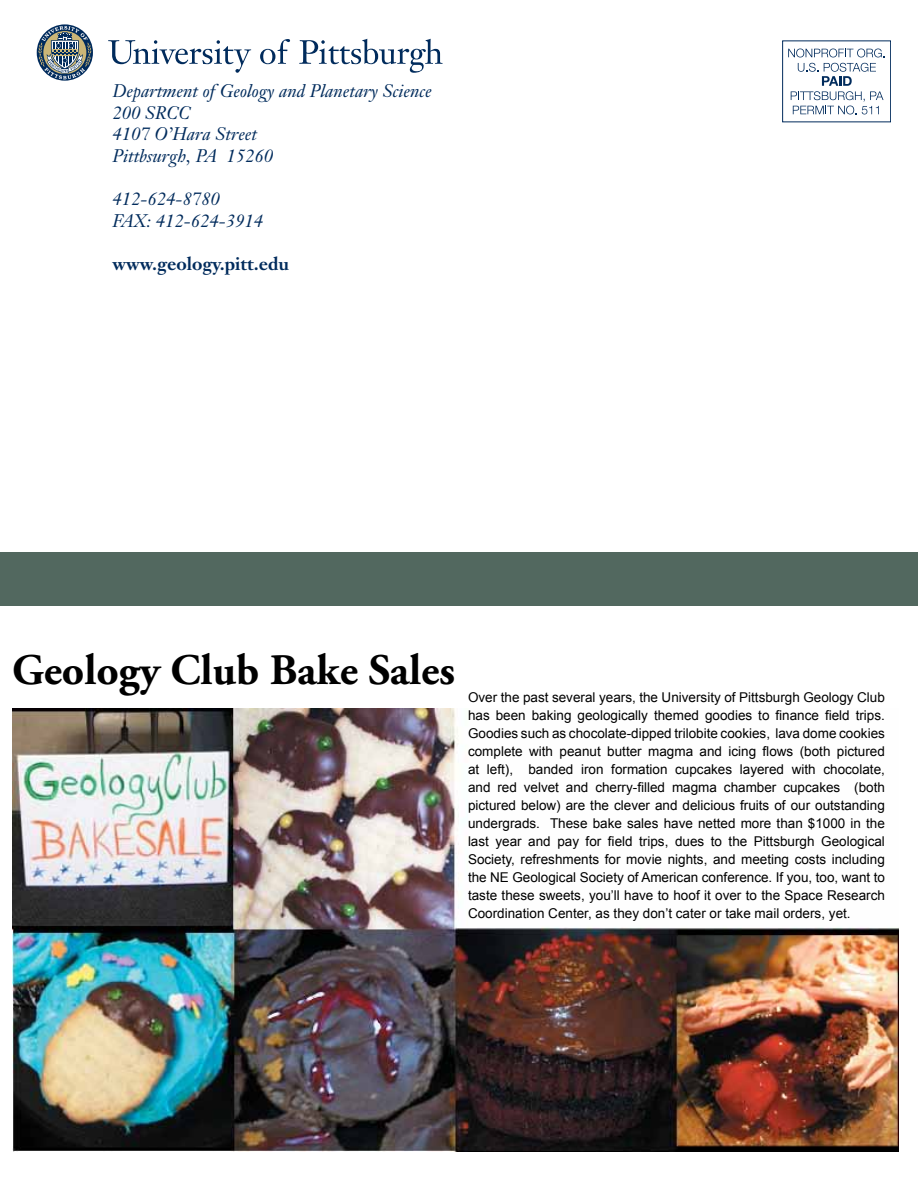
<style>
.page{position:relative;width:918px;height:1188px;background:#fff}
.page>*{position:absolute;margin:0;border:0;box-sizing:border-box;transform-origin:0 0}
.t1{font:700 43.5px "Adobe Garamond Pro";color:#000}
.t2{font:italic 18px/21.6px "Janson Text";color:#002b5c}
.t3{font:700 18px "Janson Text";color:#002b5c}
.t4{font:13.5px/18px "Arial";color:#000;text-align:justify}
</style>
<div class="page">
<div style="left:0;top:552px;width:918px;height:54px;background:#52685f"></div>
<img style="left:12px;top:709px;width:886px;height:443px">
<svg style="left:37px;top:24px;width:56px;height:57px"></svg>
<svg style="left:108px;top:40px;width:143px;height:33px"></svg>
<svg style="left:260px;top:39px;width:30px;height:25px"></svg>
<svg style="left:299px;top:39px;width:144px;height:34px"></svg>
<svg style="left:38px;top:26px;width:54px;height:53px"></svg>
<div style="left:782px;top:40px;width:109px;height:82px;border:1px solid #002b5c"></div>
<svg style="left:788px;top:49px;width:97px;height:8px"></svg>
<svg style="left:791px;top:63px;width:93px;height:51px"></svg>
<h2 class="t2" style="left:112px;top:80px;width:321px">Department of Geology and Planetary Science<br>200 SRCC<br>4107 O’Hara Street<br>Pittbsurgh, PA 15260</h2>
<h2 class="t2" style="left:112px;top:188px;width:152px">412-624-8780<br>FAX: 412-624-3914</h2>
<h2 class="t3" style="left:112px;top:252px;width:178px">www.geology.pitt.edu</h2>
<h1 class="t1" style="left:12px;top:645px;width:445px">Geology Club Bake Sales</h1>
<p class="t4" style="left:468px;top:688px;width:419px">Over the past several years, the University of Pittsburgh Geology Club has been baking geologically themed goodies to finance field trips.<br>Goodies such as chocolate-dipped trilobite cookies, lava dome cookies complete with peanut butter magma and icing flows (both pictured at left), banded iron formation cupcakes layered with chocolate, and red velvet and cherry-filled magma chamber cupcakes (both pictured below) are the clever and delicious fruits of our outstanding undergrads. These bake sales have netted more than $1000 in the last year and pay for field trips, dues to the Pittsburgh Geological Society, refreshments for movie nights, and meeting costs including the NE Geological Society of American conference. If you, too, want to taste these sweets, you’ll have to hoof it over to the Space Research Coordination Center, as they don’t cater or take mail orders, yet.</p>
</div>
